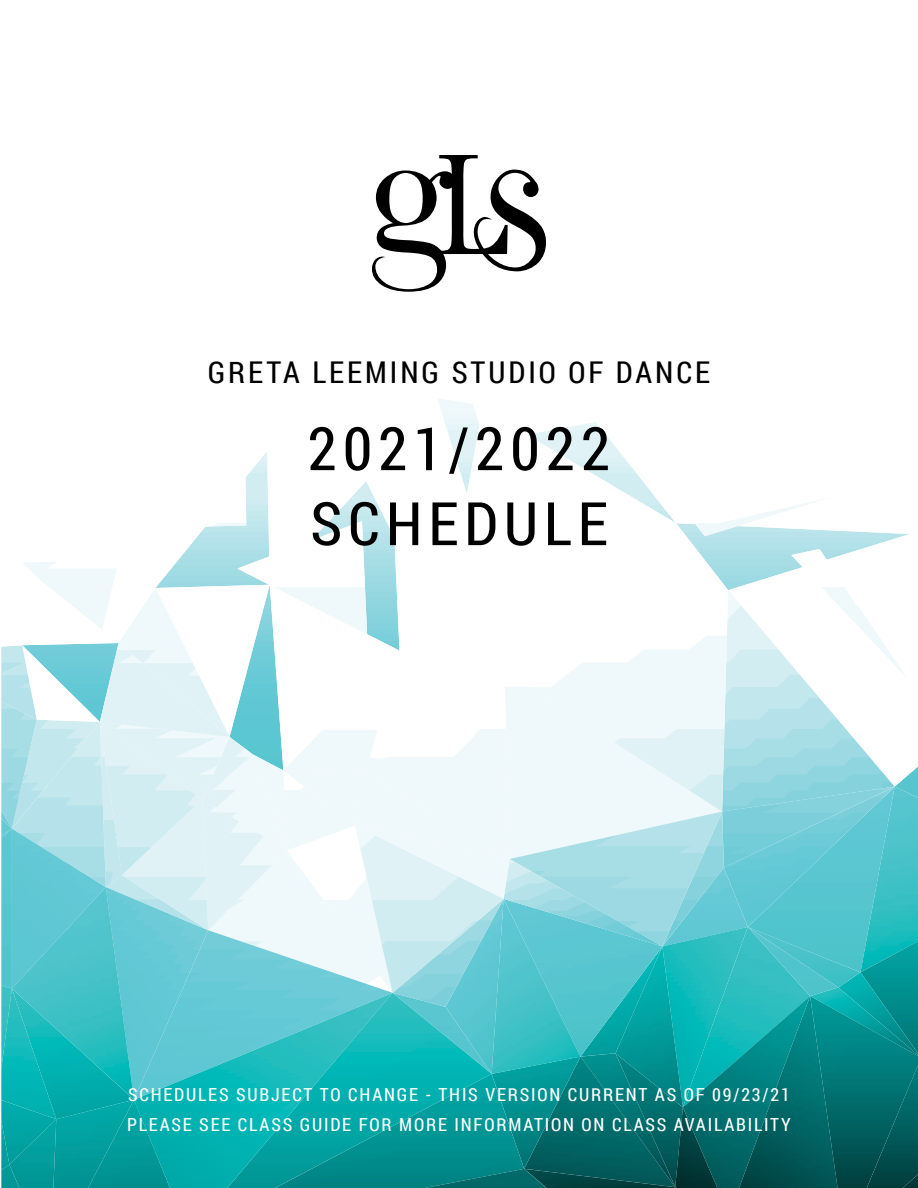
<style>
.page{position:relative;width:918px;height:1188px;background:#fff}
.page>*{position:absolute;margin:0;border:0;box-sizing:border-box;transform-origin:0 0}
.t1{font:60px/75px "Roboto Condensed";letter-spacing:.1em;color:#000}
.t2{font:30px "Roboto Condensed";letter-spacing:.1em;color:#000}
.t3{font:18px "Roboto Condensed";letter-spacing:.1em;color:#fff}
</style>
<div class="page">
<img style="left:106px;top:875px;width:16px;height:12px">
<img style="left:580px;top:1057px;width:95px;height:112px">
<img style="left:895px;top:787px;width:23px;height:154px">
<img style="left:724px;top:812px;width:171px;height:115px">
<img style="left:37px;top:770px;width:63px;height:59px">
<img style="left:724px;top:868px;width:24px;height:59px">
<img style="left:683px;top:927px;width:65px;height:69px">
<img style="left:722px;top:812px;width:2px;height:134px">
<img style="left:510px;top:812px;width:212px;height:134px">
<img style="left:615px;top:946px;width:68px;height:161px">
<img style="left:208px;top:800px;width:79px;height:130px">
<img style="left:230px;top:770px;width:23px;height:30px">
<img style="left:202px;top:770px;width:28px;height:30px">
<img style="left:122px;top:800px;width:86px;height:87px">
<img style="left:100px;top:770px;width:102px;height:105px">
<img style="left:1px;top:1165px;width:8px;height:23px">
<img style="left:524px;top:1074px;width:56px;height:95px">
<img style="left:134px;top:887px;width:74px;height:43px">
<img style="left:134px;top:930px;width:221px;height:63px">
<img style="left:580px;top:946px;width:82px;height:111px">
<img style="left:510px;top:859px;width:152px;height:87px">
<img style="left:504px;top:899px;width:76px;height:175px">
<img style="left:504px;top:859px;width:6px;height:40px">
<img style="left:492px;top:1007px;width:12px;height:67px">
<img style="left:355px;top:859px;width:149px;height:134px">
<img style="left:106px;top:887px;width:28px;height:102px">
<img style="left:1px;top:829px;width:105px;height:160px">
<img style="left:1px;top:985px;width:11px;height:4px">
<img style="left:1px;top:770px;width:36px;height:59px">
<img style="left:1px;top:811px;width:11px;height:18px">
<img style="left:683px;top:996px;width:235px;height:192px">
<img style="left:675px;top:1107px;width:42px;height:81px">
<div style="left:253px;top:770px;width:30px;height:80px;background:#eff8fa"></div>
<img style="left:283px;top:826px;width:70px;height:24px">
<img style="left:492px;top:1074px;width:32px;height:95px">
<img style="left:393px;top:993px;width:99px;height:195px">
<img style="left:134px;top:993px;width:259px;height:195px">
<img style="left:547px;top:1169px;width:128px;height:19px">
<img style="left:425px;top:1169px;width:122px;height:19px">
<img style="left:739px;top:996px;width:99px;height:192px">
<img style="left:860px;top:941px;width:58px;height:31px">
<img style="left:867px;top:1065px;width:51px;height:123px">
<div style="left:283px;top:773px;width:82px;height:53px;background:#eff8fa"></div>
<svg style="left:910px;top:767px;width:8px;height:20px"></svg>
<img style="left:860px;top:972px;width:58px;height:15px">
<img style="left:810px;top:987px;width:108px;height:69px">
<img style="left:838px;top:927px;width:22px;height:60px">
<img style="left:748px;top:927px;width:90px;height:69px">
<img style="left:56px;top:1119px;width:78px;height:69px">
<img style="left:56px;top:989px;width:78px;height:130px">
<img style="left:9px;top:1165px;width:47px;height:23px">
<img style="left:1px;top:989px;width:55px;height:111px">
<img style="left:1px;top:1100px;width:55px;height:65px">
<svg style="left:809px;top:534px;width:101px;height:253px"></svg>
<img style="left:809px;top:498px;width:78px;height:38px">
<img style="left:728px;top:679px;width:167px;height:133px">
<img style="left:504px;top:770px;width:224px;height:42px">
<img style="left:809px;top:549px;width:99px;height:130px">
<svg style="left:1px;top:155px;width:808px;height:615px"></svg>
<p class="t2" style="left:208px;top:352px;width:504px">GRETA LEEMING STUDIO OF DANCE</p>
<p class="t1" style="left:308px;top:409px;width:304px">2021/2022<br>SCHEDULE</p>
<p class="t3" style="left:128px;top:1082px;width:663px">SCHEDULES SUBJECT TO CHANGE - THIS VERSION CURRENT AS OF 09/23/21</p>
<p class="t3" style="left:127px;top:1112px;width:665px">PLEASE SEE CLASS GUIDE FOR MORE INFORMATION ON CLASS AVAILABILITY</p>
</div>
